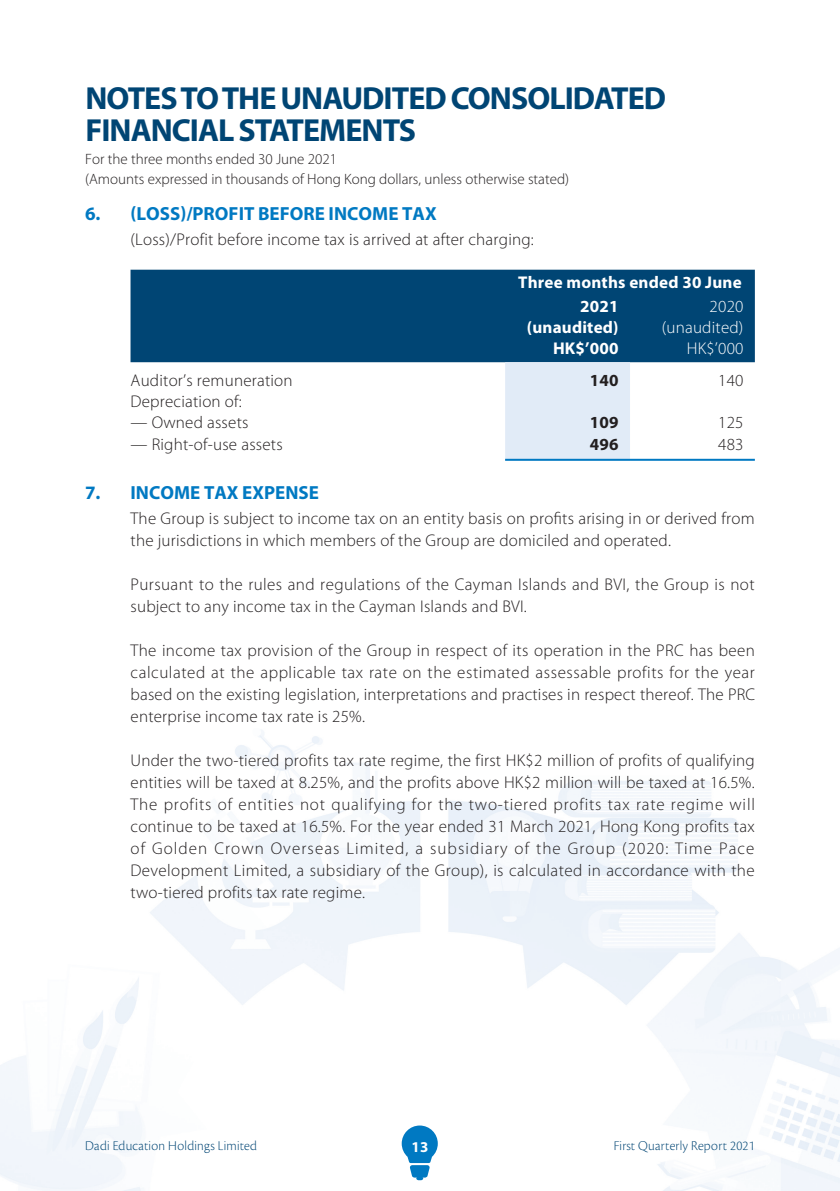
<style>
.page{position:relative;width:840px;height:1191px;background:#fff}
.page>*{position:absolute;margin:0;border:0;box-sizing:border-box;transform-origin:0 0}
.t1{font:700 32px/32px "Myriad Pro";letter-spacing:-.03em;color:#004574}
._01_H1{font:700 19px "Myriad Pro";color:#0079c2}
._00_txt{font:300 17px/22px "Myriad Pro";letter-spacing:.015em;color:#231f20}
._50_Table_txt{font:300 17px "Myriad Pro";letter-spacing:.015em;color:#231f20}
._50_Table_txt-2{font:700 17px "Myriad Pro";letter-spacing:.01em;color:#fff}
._50_Table_txt-3{font:300 17px "Myriad Pro";letter-spacing:.015em;color:#fff}
._50_Table_txt-4{font:700 17px "Myriad Pro";letter-spacing:.01em;color:#231f20}
.t2{font:300 15px/20px "Myriad Pro";color:#231f20}
.t3{font:700 15px "Myriad Pro";color:#fff}
.t4{font:14px "Cronos Pro Lt Disp";letter-spacing:.02em;color:#004574}
</style>
<div class="page">
<img style="left:0;top:269px;width:839px;height:922px">
<svg style="left:401px;top:1125px;width:36px;height:55px"></svg>
<div style="left:130px;top:270px;width:624px;height:92px;background:#004574"></div>
<div style="left:505px;top:362px;width:124px;height:97px;background:#e1ebf7"></div>
<hr style="left:505px;top:459px;width:124px;height:2px;background:#0079c2">
<hr style="left:629px;top:459px;width:125px;height:2px;background:#0079c2">
<h1 class="t1" style="left:85px;top:81px;width:582px">NOTES TO THE UNAUDITED CONSOLIDATED<br>FINANCIAL STATEMENTS</h1>
<p class="t2" style="left:85px;top:149px;width:485px">For the three months ended 30 June 2021<br>(Amounts expressed in thousands of Hong Kong dollars, unless otherwise stated)</p>
<p class="_01_H1" style="left:85px;top:201px;width:353px">6. (LOSS)/PROFIT BEFORE INCOME TAX</p>
<p class="_00_txt" style="left:130px;top:228px;width:404px">(Loss)/Profit before income tax is arrived at after charging:</p>
<p class="_50_Table_txt-2" style="left:518px;top:271px;width:225px">Three months ended 30 June</p>
<p class="_50_Table_txt-2" style="left:580px;top:295px;width:40px">2021</p>
<p class="_50_Table_txt-3" style="left:709px;top:296px;width:35px">2020</p>
<p class="_50_Table_txt-2" style="left:526px;top:316px;width:93px">(unaudited)</p>
<p class="_50_Table_txt-3" style="left:661px;top:317px;width:83px">(unaudited)</p>
<p class="_50_Table_txt-2" style="left:552px;top:337px;width:67px">HK$’000</p>
<p class="_50_Table_txt-3" style="left:686px;top:338px;width:58px">HK$’000</p>
<p class="_50_Table_txt" style="left:130px;top:370px;width:164px">Auditor’s remuneration</p>
<p class="_50_Table_txt-4" style="left:589px;top:370px;width:30px">140</p>
<p class="_50_Table_txt" style="left:717px;top:370px;width:27px">140</p>
<p class="_50_Table_txt" style="left:130px;top:391px;width:113px">Depreciation of:</p>
<p class="_50_Table_txt" style="left:130px;top:412px;width:119px">— Owned assets</p>
<p class="_50_Table_txt-4" style="left:589px;top:412px;width:30px">109</p>
<p class="_50_Table_txt" style="left:717px;top:412px;width:27px">125</p>
<p class="_50_Table_txt" style="left:130px;top:433px;width:154px">— Right-of-use assets</p>
<p class="_50_Table_txt-4" style="left:589px;top:433px;width:30px">496</p>
<p class="_50_Table_txt" style="left:717px;top:433px;width:27px">483</p>
<p class="_01_H1" style="left:85px;top:480px;width:235px">7. INCOME TAX EXPENSE</p>
<p class="_00_txt" style="left:130px;top:507px;width:625px">The Group is subject to income tax on an entity basis on profits arising in or derived from the jurisdictions in which members of the Group are domiciled and operated.</p>
<p class="_00_txt" style="left:130px;top:573px;width:625px">Pursuant to the rules and regulations of the Cayman Islands and BVI, the Group is not subject to any income tax in the Cayman Islands and BVI.</p>
<p class="_00_txt" style="left:130px;top:639px;width:626px;text-align:justify">The income tax provision of the Group in respect of its operation in the PRC has been calculated at the applicable tax rate on the estimated assessable profits for the year based on the existing legislation, interpretations and practises in respect thereof. The PRC enterprise income tax rate is 25%.</p>
<p class="_00_txt" style="left:130px;top:749px;width:625px;text-align:justify">Under the two-tiered profits tax rate regime, the first HK$2 million of profits of qualifying entities will be taxed at 8.25%, and the profits above HK$2 million will be taxed at 16.5%.<br>The profits of entities not qualifying for the two-tiered profits tax rate regime will continue to be taxed at 16.5%. For the year ended 31 March 2021, Hong Kong profits tax of Golden Crown Overseas Limited, a subsidiary of the Group (2020: Time Pace Development Limited, a subsidiary of the Group), is calculated in accordance with the two-tiered profits tax rate regime.</p>
<p class="t4" style="left:85px;top:1138px;width:173px">Dadi Education Holdings Limited</p>
<p class="t3" style="left:411px;top:1137px;width:18px">13</p>
<p class="t4" style="left:613px;top:1138px;width:143px">First Quarterly Report 2021</p>
</div>
